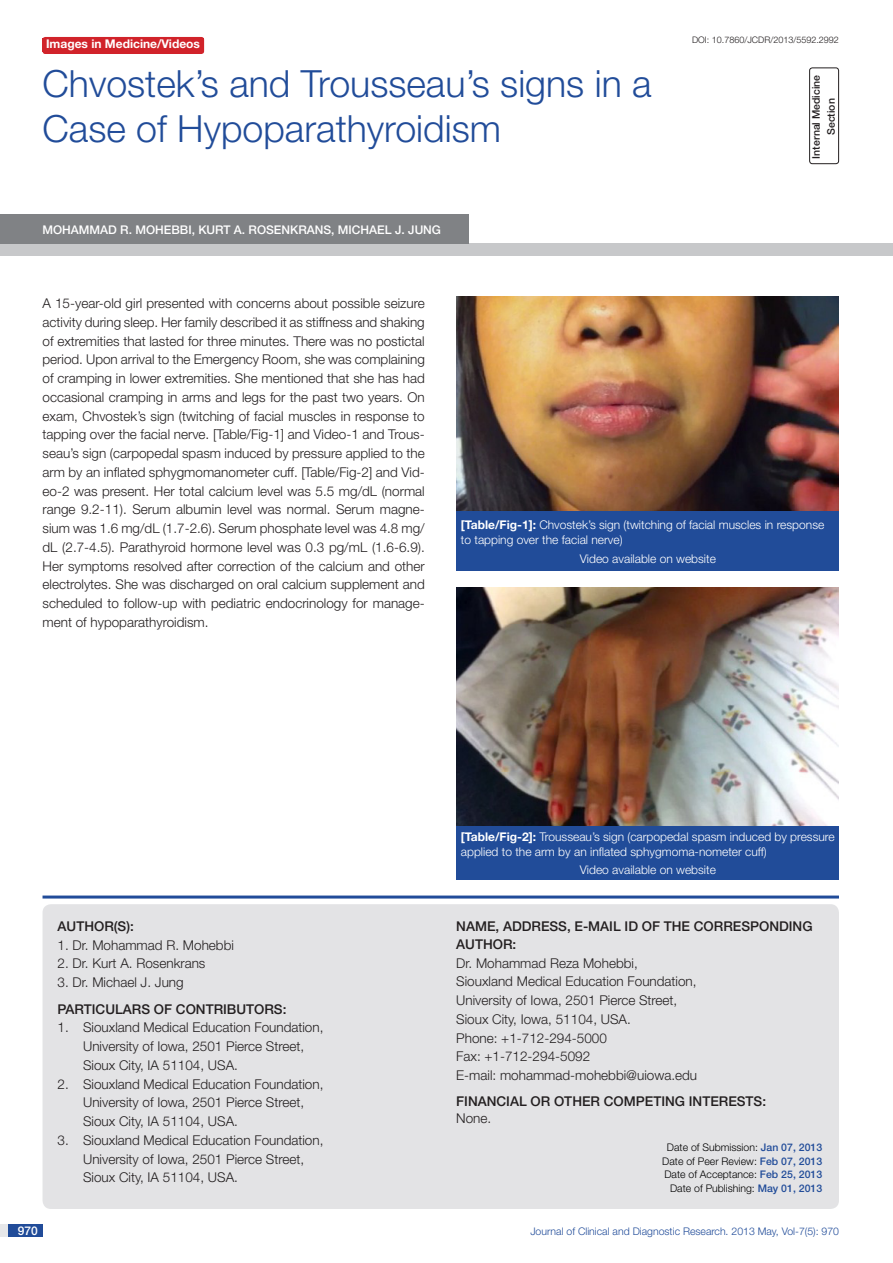
<style>
.page{position:relative;width:893px;height:1263px;background:#fff}
.page>*{position:absolute;margin:0;border:0;box-sizing:border-box;transform-origin:0 0}
.t1{font:300 37.5px/45px "Helvetica Neue";color:#214c99}
.Body_text{font:300 13.5px/18.8px "Helvetica Neue";color:#231f20;text-align:justify}
.con_particulars{font:300 13.5px/18.8px "Helvetica Neue";color:#231f20}
.Body_text-2{font:500 13.5px "Helvetica Neue";color:#231f20}
.con_particulars-2{font:500 13.5px "Helvetica Neue";color:#231f20}
.Table_text{font:300 12px/14.4px "Helvetica Neue";color:#fff}
.Author{font:500 12px "Helvetica Neue";color:#fff}
.t2{font:700 12px "Helvetica Neue";color:#fff}
.t3{font:300 10.5px/13.5px "Helvetica Neue";color:#000;text-align:center}
.t4{font:300 10.5px "Helvetica Neue";color:#214c99}
.t5{font:500 10.5px "Helvetica Neue";color:#231f20}
.DOI{font:300 9px "Helvetica Neue";color:#231f20}
.s1{font-weight:700}
.s2{font-weight:500;color:#214c99}
</style>
<div class="page">
<div style="left:0;top:1224px;width:43px;height:13px;background:#e6e7e9"></div>
<div style="left:8px;top:1224px;width:35px;height:13px;background:#214c99"></div>
<div style="left:43px;top:37px;width:161px;height:17px;background:#d1232a;border-radius:3px"></div>
<div style="left:0;top:244px;width:893px;height:12px;background:#c7c8ca"></div>
<div style="left:0;top:215px;width:468px;height:29px;background:#808285"></div>
<div style="left:809px;top:67px;width:30px;height:97px;border:1px solid #231f20;border-radius:3px"></div>
<img style="left:457px;top:297px;width:382px;height:214px">
<div style="left:457px;top:511px;width:382px;height:60px;background:#214c99"></div>
<img style="left:456px;top:588px;width:383px;height:240px">
<div style="left:457px;top:826px;width:382px;height:54px;background:#214c99"></div>
<hr style="left:43px;top:895px;width:796px;height:3px;background:#214c99">
<div style="left:43px;top:904px;width:796px;height:305px;background:#e3e3e5;border-radius:9px"></div>
<p class="t2" style="left:46px;top:37px;width:155px">Images in Medicine/Videos</p>
<p class="t1" style="left:43px;top:60px;width:611px">Chvostek’s and Trousseau’s signs in a<br>Case of Hypoparathyroidism</p>
<p class="Author" style="left:43px;top:223px;width:400px">MOHAMMAD R. MOHEBBI, KURT A. ROSENKRANS, MICHAEL J. JUNG</p>
<p class="DOI" style="left:692px;top:35px;width:148px">DOI: 10.7860/JCDR/2013/5592.2992</p>
<p class="t5" style="left:810px;top:159px;width:85px;rotate:-90deg">INTERNAL MEDICINE</p>
<p class="t5" style="left:825px;top:135px;width:38px;rotate:-90deg">SECTION</p>
<p class="Body_text" style="left:43px;top:294px;width:384px">A 15-year-old girl presented with concerns about possible seizure activity during sleep. Her family described it as stiffness and shaking of extremities that lasted for three minutes. There was no postictal period. Upon arrival to the Emergency Room, she was complaining of cramping in lower extremities. She mentioned that she has had occasional cramping in arms and legs for the past two years. On exam, Chvostek’s sign (twitching of facial muscles in response to tapping over the facial nerve. [Table/Fig-1] and Video-1 and Trous&shy;seau’s sign (carpopedal spasm induced by pressure applied to the arm by an inflated sphygmomanometer cuff. [Table/Fig-2] and Vid&shy;eo-2 was present. Her total calcium level was 5.5 mg/dL (normal range 9.2-11). Serum albumin level was normal. Serum magne&shy;sium was 1.6 mg/dL (1.7-2.6). Serum phosphate level was 4.8 mg/ dL (2.7-4.5). Parathyroid hormone level was 0.3 pg/mL (1.6-6.9).<br>Her symptoms resolved after correction of the calcium and other electrolytes. She was discharged on oral calcium supplement and scheduled to follow-up with pediatric endocrinology for manage&shy;ment of hypoparathyroidism.</p>
<p class="Table_text" style="left:461px;top:518px;width:365px"><span class="s1">[Table/Fig-1]:</span> Chvostek’s sign (twitching of facial muscles in response to tapping over the facial nerve)</p>
<p class="Table_text" style="left:580px;top:551px;width:138px">Video available on website</p>
<p class="Body_text-2" style="left:58px;top:918px;width:11px">AUTHO</p>
<p class="Body_text-2" style="left:104px;top:918px;width:31px">R(S):</p>
<p class="con_particulars" style="left:58px;top:935px;width:178px">1. Dr. Mohammad R. Mohebbi</p>
<p class="con_particulars" style="left:58px;top:954px;width:149px">2. Dr. Kurt A. Rosenkrans</p>
<p class="con_particulars" style="left:58px;top:972px;width:128px">3. Dr. Michael J. Jung</p>
<p class="Body_text-2" style="left:58px;top:1001px;width:36px">PARTICULA</p>
<p class="Body_text-2" style="left:132px;top:1001px;width:55px">RS OF CONT</p>
<p class="Body_text-2" style="left:214px;top:1001px;width:19px">RIBUTO</p>
<p class="Body_text-2" style="left:264px;top:1001px;width:24px">RS:</p>
<p class="con_particulars" style="left:83px;top:1018px;width:242px;text-indent:-26px">1. Siouxland Medical Education Foundation,<br>University of Iowa, 2501 Pierce Street,<br>Sioux City, IA 51104, USA.</p>
<p class="con_particulars" style="left:83px;top:1074px;width:242px;text-indent:-26px">2. Siouxland Medical Education Foundation,<br>University of Iowa, 2501 Pierce Street,<br>Sioux City, IA 51104, USA.</p>
<p class="con_particulars" style="left:83px;top:1130px;width:242px;text-indent:-26px">3. Siouxland Medical Education Foundation,<br>University of Iowa, 2501 Pierce Street,<br>Sioux City, IA 51104, USA.</p>
<p class="Table_text" style="left:461px;top:829px;width:375px"><span class="s1">[Table/Fig-2]:</span> Trousseau’s sign (carpopedal spasm induced by pressure applied to the arm by an inflated sphygmoma-nometer cuff)</p>
<p class="Table_text" style="left:580px;top:862px;width:138px">Video available on website</p>
<p class="con_particulars-2" style="left:456px;top:918px;width:58px">NAME, ADD</p>
<p class="con_particulars-2" style="left:531px;top:918px;width:19px">RESS</p>
<p class="con_particulars-2" style="left:567px;top:918px;width:42px">, E-MAIL</p>
<p class="con_particulars-2" style="left:625px;top:918px;width:49px">ID OF THE</p>
<p class="con_particulars-2" style="left:694px;top:918px;width:75px">CORRESPONDING</p>
<p class="con_particulars-2" style="left:456px;top:936px;width:11px">AUTHO</p>
<p class="con_particulars-2" style="left:503px;top:936px;width:15px">R:</p>
<p class="Body_text" style="left:456px;top:953px;width:242px;text-align:left">Dr. Mohammad Reza Mohebbi,<br>Siouxland Medical Education Foundation,<br>University of Iowa, 2501 Pierce Street,</p>
<p class="Body_text" style="left:456px;top:1009px;width:176px">Sioux City, Iowa, 51104, USA.</p>
<p class="Body_text" style="left:456px;top:1028px;width:152px">Phone: +1-712-294-5000</p>
<p class="Body_text" style="left:456px;top:1047px;width:135px">Fax: +1-712-294-5092</p>
<p class="Body_text" style="left:456px;top:1065px;width:242px">E-mail: mohammad-mohebbi@uiowa.edu</p>
<p class="Body_text-2" style="left:456px;top:1093px;width:108px">FINANCIAL OR OTHE</p>
<p class="Body_text-2" style="left:591px;top:1093px;width:63px">R COMPETING</p>
<p class="Body_text-2" style="left:689px;top:1093px;width:9px">INTE</p>
<p class="Body_text-2" style="left:719px;top:1093px;width:19px">RESTS</p>
<p class="Body_text-2" style="left:762px;top:1093px;width:5px">:</p>
<p class="Body_text" style="left:456px;top:1108px;width:37px">None.</p>
<p class="t3" style="left:662px;top:1141px;width:161px">Date of Submission: <span class="s2">JAN 07, 2013<br></span>Date of Peer Review: <span class="s2">FEB 07, 2013<br></span>Date of Acceptance: <span class="s2">FEB 25, 2013</span></p>
<p class="t3" style="left:670px;top:1181px;width:154px">Date of Publishing: <span class="s2">MAY 01, 2013</span></p>
<p class="Author" style="left:18px;top:1223px;width:22px">970</p>
<p class="t4" style="left:530px;top:1225px;width:310px">Journal of Clinical and Diagnostic Research. 2013 May, Vol-7(5): 970</p>
</div>
